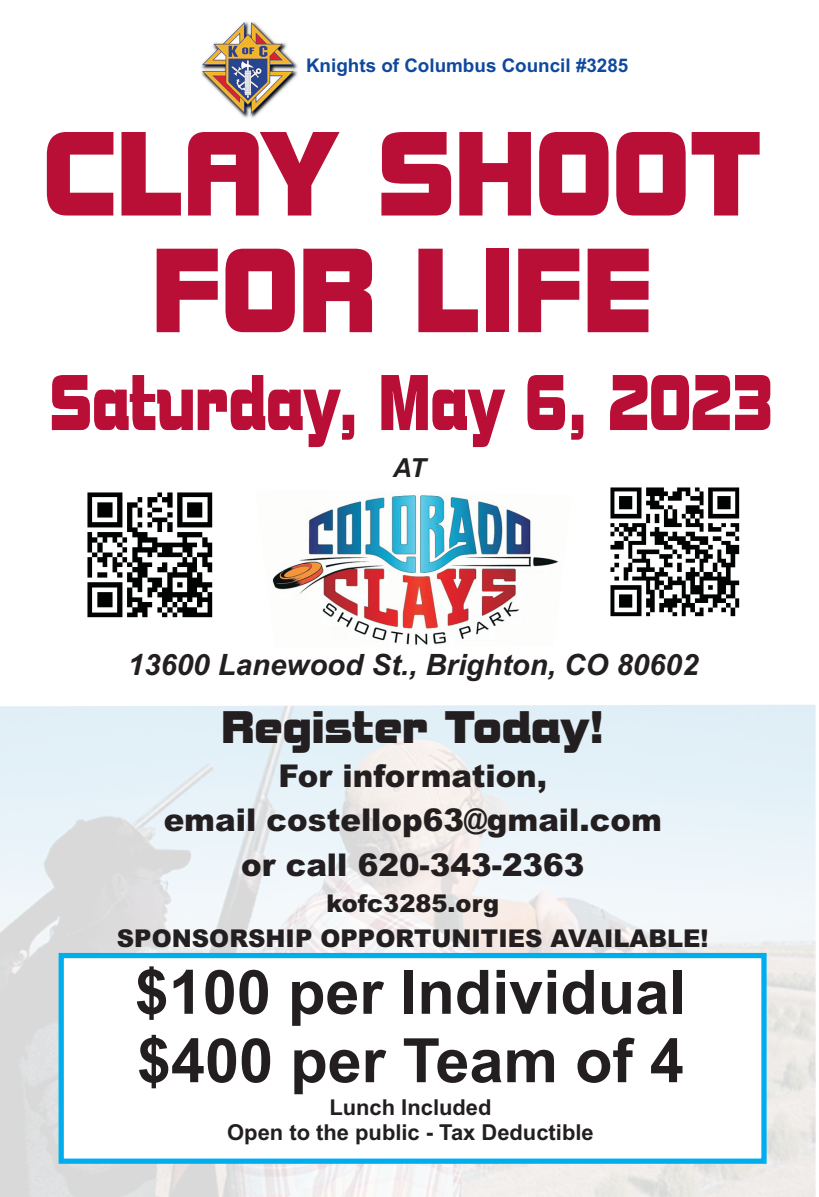
<style>
.page{position:relative;width:819px;height:1197px;background:#fff}
.page>*{position:absolute;margin:0;border:0;box-sizing:border-box;transform-origin:0 0}
.t1{font:111.83px/116.6px "Bolt Bold IT Cby BT";color:#b90f36;text-align:center;scale:.88 1}
.t2{font:73.67px "Bolt Bold IT Cby BT";color:#b90f36;scale:.73 1}
.t3{font:700 61.25px/68.4px "Arial";color:#231f20}
.t4{font:42.61px "Bolt Bold IT Cby BT";color:#231f20}
.t5{font:italic 900 31.41px/44.3px "Arial";color:#231f20;text-align:center}
.t6{font:italic 700 29.4px "Arial";color:#231f20}
.t7{font:italic 700 26.25px "Arial";color:#231f20}
.t8{font:italic 900 24.5px/34.6px "Arial";color:#231f20;text-align:center}
.t9{font:700 21.96px/24.5px "Arial";color:#231f20;text-align:center}
.t10{font:700 18.81px "Arial";color:#0f499d}
</style>
<div class="page">
<img style="left:272px;top:495px;width:286px;height:150px">
<img style="left:201px;top:21px;width:97px;height:97px">
<img style="left:0;top:705px;width:816px;height:492px">
<svg style="left:56px;top:950px;width:713px;height:216px"></svg>
<img style="left:610px;top:487px;width:130px;height:130px">
<img style="left:87px;top:492px;width:126px;height:126px">
<p class="t10" style="left:306px;top:58px;width:324px">Knights of Columbus Council #3285</p>
<h1 class="t1" style="left:43px;top:128px;width:819px">CLAY SHOOT<br>FOR LIFE</h1>
<h2 class="t2" style="left:50px;top:374px;width:993px">Saturday, May 6, 2023</h2>
<p class="t7" style="left:393px;top:458px;width:35px">AT</p>
<p class="t6" style="left:128px;top:654px;width:572px">13600 Lanewood St., Brighton, CO 80602</p>
<h3 class="t4" style="left:222px;top:710px;width:384px">Register Today!</h3>
<p class="t5" style="left:164px;top:757px;width:500px">For information,<br>email costellop63@gmail.com or call 620-343-2363</p>
<p class="t8" style="left:117px;top:889px;width:593px">kofc3285.org<br>SPONSORSHIP OPPORTUNITIES AVAILABLE!</p>
<h3 class="t3" style="left:135px;top:964px;width:553px">$100 per Individual $400 per Team of 4</h3>
<p class="t9" style="left:227px;top:1097px;width:368px">Lunch Included<br>Open to the public - Tax Deductible</p>
</div>
